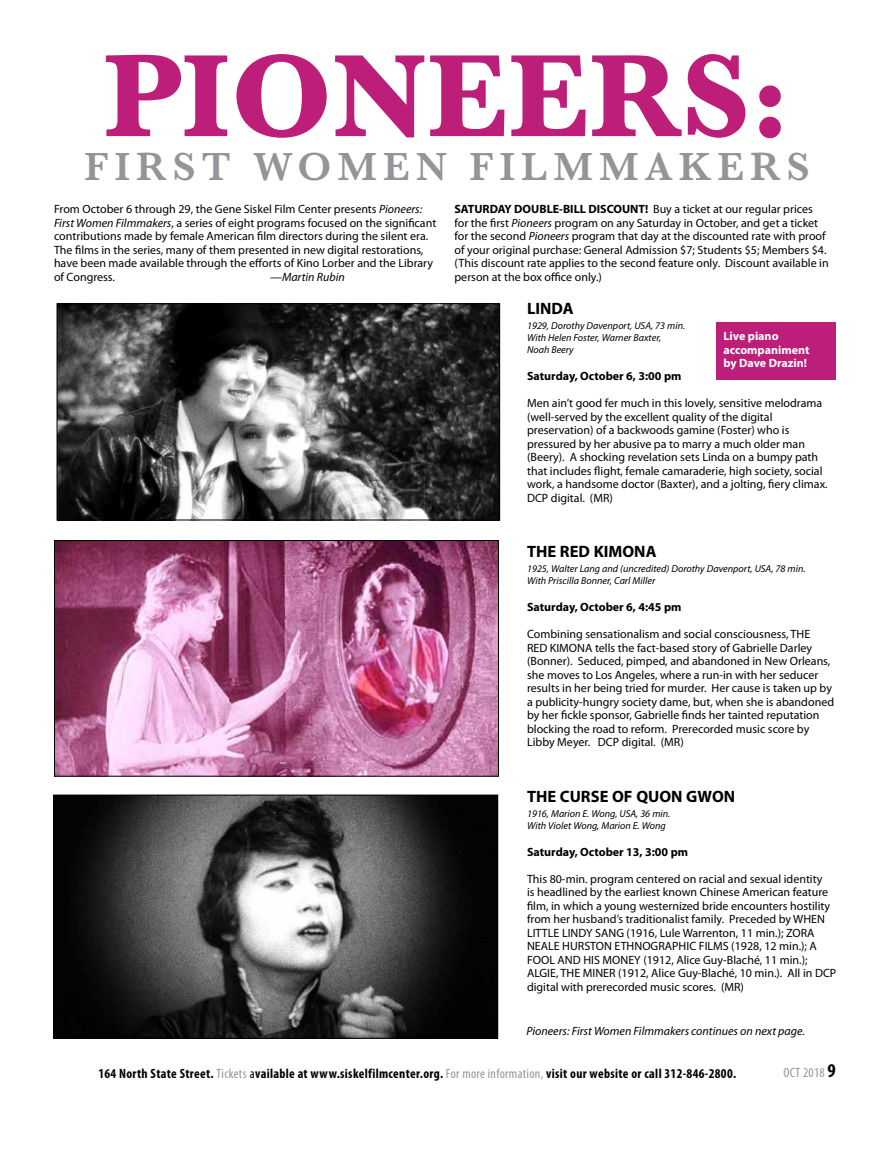
<style>
.page{position:relative;width:891px;height:1161px;background:#fff}
.page>*{position:absolute;margin:0;border:0;box-sizing:border-box;transform-origin:0 0}
.t1{font:700 121.8px "Baskerville";color:#bd1e79}
.t2{font:600 40.8px "Baskerville";letter-spacing:.15em;color:#939598}
.t3{font:700 16.5px "Myriad Pro";color:#000}
.t4{font:700 condensed 13.5px "Myriad Pro";letter-spacing:.025em;color:#000}
.t5{font:condensed 13.5px "Myriad Pro";letter-spacing:.025em;color:#939598}
.t6{font:12px/13.5px "Myriad Pro";color:#000}
.t7{font:700 12px "Myriad Pro";color:#000}
.t8{font:italic 12px "Myriad Pro";color:#000}
.t9{font:700 12px/13.5px "Myriad Pro";color:#fff}
.t10{font:italic 10.2px/12px "Myriad Pro";color:#000}
.s1{font-style:italic}
.s2{font-weight:700}
.s3{font-weight:400;color:#939598}
.s4{font-weight:400}
.s5{font-weight:700;font-size:19.5px;color:#000}
</style>
<div class="page">
<img style="left:55px;top:797px;width:441px;height:240px">
<div style="left:53px;top:795px;width:445px;height:244px;border:1px solid #000"></div>
<img style="left:59px;top:305px;width:439px;height:213px">
<div style="left:57px;top:303px;width:443px;height:217px;border:1px solid #000"></div>
<img style="left:56px;top:542px;width:441px;height:233px">
<div style="left:54px;top:540px;width:445px;height:237px;border:1px solid #000"></div>
<div style="left:716px;top:323px;width:120px;height:57px;background:#bd1e79"></div>
<h1 class="t1" style="left:104px;top:12px;width:688px">PIONEERS:</h1>
<h2 class="t2" style="left:84px;top:138px;width:727px">FIRST WOMEN FILMMAKERS</h2>
<p class="t6" style="left:54px;top:202px;width:384px">From October 6 through 29, the Gene Siskel Film Center presents <span class="s1">Pioneers:<br>First Women Filmmakers</span>, a series of eight programs focused on the significant contributions made by female American film directors during the silent era.<br>The films in the series, many of them presented in new digital restorations, have been made available through the efforts of Kino Lorber and the Library of Congress.</p>
<p class="t8" style="left:270px;top:269px;width:76px">—Martin Rubin</p>
<p class="t6" style="left:454px;top:202px;width:376px"><span class="s2">SATURDAY DOUBLE-BILL DISCOUNT!</span> Buy a ticket at our regular prices for the first <span class="s1">Pioneers</span> program on any Saturday in October, and get a ticket for the second <span class="s1">Pioneers</span> program that day at the discounted rate with proof of your original purchase: General Admission $7; Students $5; Members $4. (This discount rate applies to the second feature only. Discount available in person at the box office only.)</p>
<h3 class="t3" style="left:527px;top:298px;width:48px">LINDA</h3>
<p class="t10" style="left:527px;top:320px;width:160px">1929, Dorothy Davenport, USA, 73 min.<br>With Helen Foster, Warner Baxter,<br>Noah Beery</p>
<p class="t7" style="left:527px;top:368px;width:156px">Saturday, October 6, 3:00 pm</p>
<p class="t6" style="left:527px;top:396px;width:302px">Men ain’t good fer much in this lovely, sensitive melodrama (well-served by the excellent quality of the digital preservation) of a backwoods gamine (Foster) who is pressured by her abusive pa to marry a much older man (Beery). A shocking revelation sets Linda on a bumpy path that includes flight, female camaraderie, high society, social work, a handsome doctor (Baxter), and a jolting, fiery climax.<br>DCP digital. (MR)</p>
<p class="t9" style="left:723px;top:329px;width:87px">Live piano accompaniment by Dave Drazin!</p>
<h3 class="t3" style="left:527px;top:541px;width:131px">THE RED KIMONA</h3>
<p class="t10" style="left:527px;top:563px;width:280px">1925, Walter Lang and (uncredited) Dorothy Davenport, USA, 78 min.<br>With Priscilla Bonner, Carl Miller</p>
<p class="t7" style="left:527px;top:599px;width:156px">Saturday, October 6, 4:45 pm</p>
<p class="t6" style="left:527px;top:627px;width:309px">Combining sensationalism and social consciousness, THE<br>RED KIMONA tells the fact-based story of Gabrielle Darley (Bonner). Seduced, pimped, and abandoned in New Orleans, she moves to Los Angeles, where a run-in with her seducer results in her being tried for murder. Her cause is taken up by a publicity-hungry society dame, but, when she is abandoned by her fickle sponsor, Gabrielle finds her tainted reputation blocking the road to reform. Prerecorded music score by Libby Meyer. DCP digital. (MR)</p>
<h3 class="t3" style="left:527px;top:785px;width:210px">THE CURSE OF QUON GWON</h3>
<p class="t10" style="left:527px;top:807px;width:145px">1916, Marion E. Wong, USA, 36 min.<br>With Violet Wong, Marion E. Wong</p>
<p class="t7" style="left:527px;top:844px;width:163px">Saturday, October 13, 3:00 pm</p>
<p class="t6" style="left:527px;top:872px;width:311px">This 80-min. program centered on racial and sexual identity<br>is headlined by the earliest known Chinese American feature film, in which a young westernized bride encounters hostility from her husband’s traditionalist family. Preceded by WHEN LITTLE LINDY SANG (1916, Lule Warrenton, 11 min.); ZORA NEALE HURSTON ETHNOGRAPHIC FILMS (1928, 12 min.); A FOOL AND HIS MONEY (1912, Alice Guy-Blaché, 11 min.); ALGIE, THE MINER (1912, Alice Guy-Blaché, 10 min.). All in DCP digital with prerecorded music scores. (MR)</p>
<p class="t8" style="left:526px;top:1024px;width:280px">Pioneers: First Women Filmmakers continues on next page.</p>
<p class="t4" style="left:98px;top:1065px;width:639px">164 North State Street. <span class="s3">Tickets</span> <span class="s4">a</span>vailable at www.siskelfilmcenter.org. <span class="s3">For more information,</span> visit our website or call 312-846-2800.</p>
<p class="t5" style="left:784px;top:1065px;width:54px">OCT 2018 <span class="s5">9</span></p>
</div>
